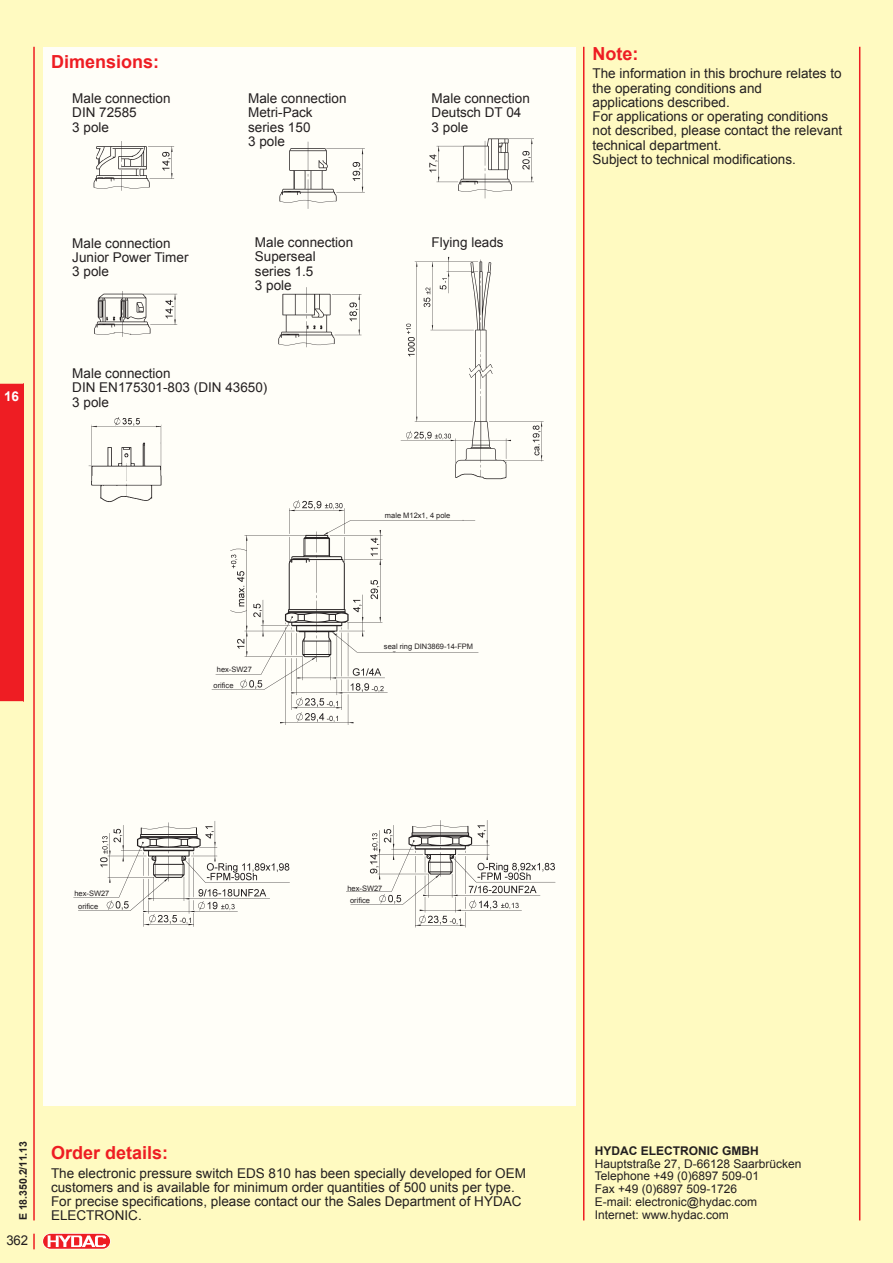
<style>
.page{position:relative;width:893px;height:1263px;background:#fffac1}
.page>*{position:absolute;margin:0;border:0;box-sizing:border-box;transform-origin:0 0}
.t1{font:700 18px "Arial";color:#ee1d23}
.t2{font:13.5px/14.2px "Arial";color:#231f20}
.t3{font:700 13.5px "Arial";color:#fff}
.t4{font:12px/12.8px "Arial";color:#231f20}
.t5{font:700 12px "Arial";color:#231f20}
.t6{font:700 10.5px "Arial";color:#231f20}
.t7{font:7.5px/16.4px "Arial";color:#231f20}
</style>
<div class="page">
<hr style="left:33px;top:47px;width:2px;height:1173px;background:#ee1d23">
<hr style="left:859px;top:47px;width:1px;height:1173px;background:#ee1d23">
<div style="left:43px;top:1233px;width:68px;height:16px;border:1px solid #fff;border-radius:7px"></div>
<svg style="left:43px;top:1234px;width:67px;height:15px"></svg>
<svg style="left:48px;top:1235px;width:58px;height:12px"></svg>
<svg style="left:33px;top:1234px;width:2px;height:15px"></svg>
<div style="left:0;top:383px;width:23px;height:319px;background:#ee1d23"></div>
<svg style="left:0;top:47px;width:23px;height:1px"></svg>
<hr style="left:0;top:382px;width:23px;height:2px;background:#fffac1">
<hr style="left:0;top:701px;width:23px;height:2px;background:#fffac1">
<hr style="left:583px;top:47px;width:1px;height:1173px;background:#ee1d23">
<div style="left:43px;top:47px;width:532px;height:1059px;background:#fffef8"></div>
<img style="left:93px;top:141px;width:82px;height:50px">
<img style="left:279px;top:141px;width:86px;height:68px">
<img style="left:429px;top:138px;width:105px;height:61px">
<img style="left:278px;top:287px;width:84px;height:61px">
<img style="left:94px;top:291px;width:84px;height:46px">
<img style="left:88px;top:417px;width:74px;height:85px">
<img style="left:211px;top:500px;width:268px;height:225px">
<img style="left:73px;top:821px;width:217px;height:106px">
<img style="left:346px;top:795px;width:233px;height:161px">
<img style="left:390px;top:256px;width:154px;height:302px">
<h1 class="t1" style="left:51px;top:50px;width:110px">Dimensions:</h1>
<p class="t2" style="left:72px;top:91px;width:100px">Male connection<br>DIN 72585<br>3 pole</p>
<p class="t2" style="left:248px;top:91px;width:100px">Male connection<br>Metri-Pack series 150<br>3 pole</p>
<p class="t2" style="left:432px;top:91px;width:100px">Male connection<br>Deutsch DT 04<br>3 pole</p>
<p class="t3" style="left:4px;top:388px;width:17px">16</p>
<p class="t2" style="left:72px;top:236px;width:118px">Male connection<br>Junior Power Timer<br>3 pole</p>
<p class="t2" style="left:255px;top:235px;width:100px">Male connection<br>Superseal series 1.5<br>3 pole</p>
<p class="t2" style="left:432px;top:235px;width:74px">Flying leads</p>
<p class="t2" style="left:72px;top:366px;width:197px">Male connection<br>DIN EN175301-803 (DIN 43650)<br>3 pole</p>
<p class="t7" style="left:385px;top:507px;width:67px">male M12x1, 4 pole</p>
<p class="t7" style="left:214px;top:661px;width:40px;text-indent:3px">hex-SW27 orifice</p>
<p class="t7" style="left:384px;top:638px;width:91px">seal ring DIN3869-14-FPM</p>
<h1 class="t1" style="left:592px;top:42px;width:47px">Note:</h1>
<p class="t2" style="left:592px;top:67px;width:251px">The information in this brochure relates to the operating conditions and<br>applications described.<br>For applications or operating conditions not described, please contact the relevant technical department.<br>Subject to technical modifications.</p>
<p class="t7" style="left:78px;top:886px;width:33px;line-height:13.6px;text-indent:-4px">hex-SW27 orifice</p>
<p class="t7" style="left:350px;top:882px;width:34px;line-height:12.8px;text-indent:-3px">hex-SW27 orifice</p>
<p class="t6" style="left:16px;top:1220px;width:81px;rotate:-90deg">E 18.350.2/11.13</p>
<p class="t2" style="left:7px;top:1233px;width:23px">362</p>
<h1 class="t1" style="left:51px;top:1141px;width:119px">Order details:</h1>
<p class="t2" style="left:51px;top:1166px;width:476px">The electronic pressure switch EDS 810 has been specially developed for OEM customers and is available for minimum order quantities of 500 units per type.<br>For precise specifications, please contact our the Sales Department of HYDAC ELECTRONIC.</p>
<p class="t5" style="left:595px;top:1143px;width:70px">HYDAC elect</p>
<p class="t5" style="left:680px;top:1143px;width:17px">ronic</p>
<p class="t5" style="left:722px;top:1143px;width:38px">GmbH</p>
<p class="t4" style="left:595px;top:1157px;width:208px">Hauptstraße 27, D-66128 Saarbrücken<br>Telephone +49 (0)6897 509-01<br>Fax +49 (0)6897 509-1726<br>E-mail: electronic@hydac.com<br>Internet: www.hydac.com</p>
</div>
